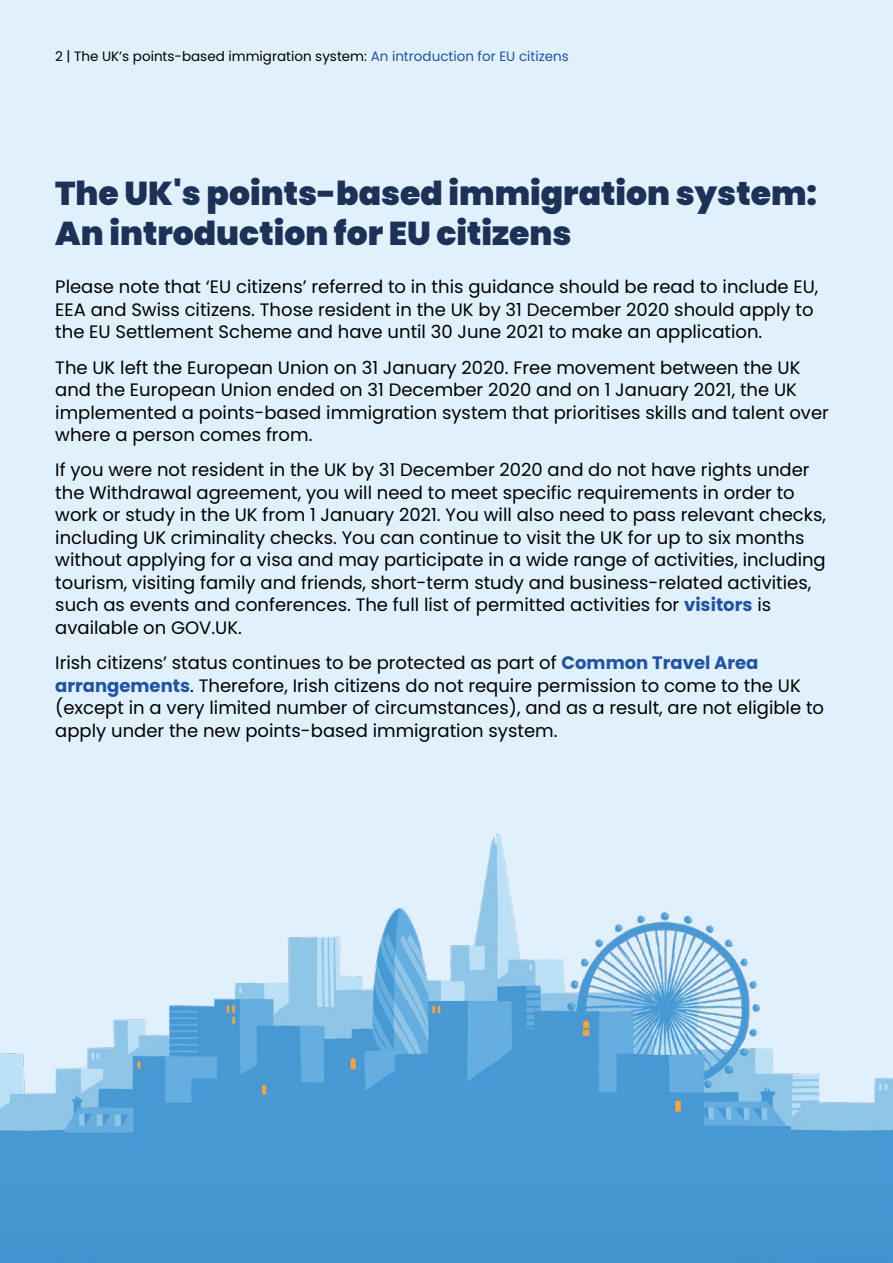
<style>
.page{position:relative;width:893px;height:1263px;background:#e0f0fc}
.page>*{position:absolute;margin:0;border:0;box-sizing:border-box;transform-origin:0 0}
.Header_1{font:900 33px/40.5px "Poppins";color:#1c3156}
.Body_text{font:18px/22.5px "Poppins";color:#000}
.t1{font:13.5px "Poppins";color:#000}
.s1{color:#2153a1}
.s2{font-weight:700;color:#2153a1}
</style>
<div class="page">
<img style="left:0;top:833px;width:893px;height:430px">
<p class="t1" style="left:55px;top:48px;width:515px">2 | The UK’s points-based immigration system: <span class="s1">An introduction for EU citizens</span></p>
<h1 class="Header_1" style="left:55px;top:173px;width:763px">The UK's points-based immigration system:<br>An introduction for EU citizens</h1>
<p class="Body_text" style="left:55px;top:276px;width:765px">Please note that ‘EU citizens’ referred to in this guidance should be read to include EU,<br>EEA and Swiss citizens. Those resident in the UK by 31 December 2020 should apply to the EU Settlement Scheme and have until 30 June 2021 to make an application.</p>
<p class="Body_text" style="left:55px;top:356px;width:775px">The UK left the European Union on 31 January 2020. Free movement between the UK and the European Union ended on 31 December 2020 and on 1 January 2021, the UK implemented a points-based immigration system that prioritises skills and talent over where a person comes from.</p>
<p class="Body_text" style="left:55px;top:459px;width:772px">If you were not resident in the UK by 31 December 2020 and do not have rights under the Withdrawal agreement, you will need to meet specific requirements in order to work or study in the UK from 1 January 2021. You will also need to pass relevant checks, including UK criminality checks. You can continue to visit the UK for up to six months without applying for a visa and may participate in a wide range of activities, including tourism, visiting family and friends, short‑term study and business-related activities, such as events and conferences. The full list of permitted activities for <span class="s2">visitors</span> is available on GOV.UK.</p>
<p class="Body_text" style="left:55px;top:652px;width:770px">Irish citizens’ status continues to be protected as part of <span class="s2">Common Travel Area arrangements</span>. Therefore, Irish citizens do not require permission to come to the UK (except in a very limited number of circumstances), and as a result, are not eligible to apply under the new points-based immigration system.</p>
</div>
